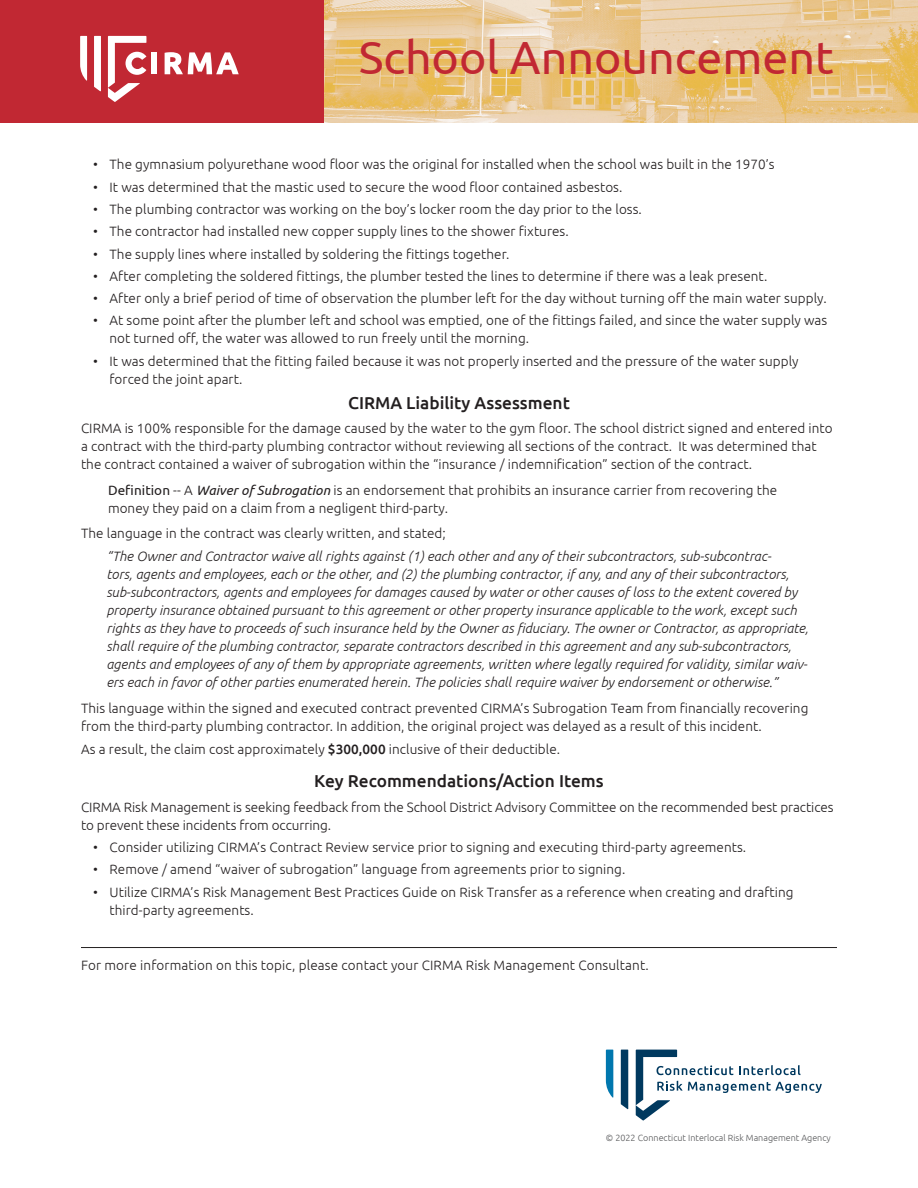
<style>
.page{position:relative;width:918px;height:1188px;background:#fff}
.page>*{position:absolute;margin:0;border:0;box-sizing:border-box;transform-origin:0 0}
.t1{font:46.5px "Ubuntu";color:#c12833}
.t2{font:500 17.25px "Ubuntu";color:#231f20}
.t3{font:300 13.5px/18px "Ubuntu";letter-spacing:.005em;color:#231f20}
.t4{font:italic 300 13.5px/18px "Ubuntu";letter-spacing:.005em;color:#231f20}
.t5{font:300 9px "Ubuntu";color:#57585a}
.s1{font-weight:400}
.s2{font-weight:400;font-style:italic}
.s3{font-weight:500}
</style>
<div class="page">
<img style="left:324px;top:1px;width:594px;height:122px">
<div style="left:0;top:0;width:324px;height:123px;background:#c12833"></div>
<div style="left:151px;top:52px;width:6px;height:22px;background:#fff"></div>
<svg style="left:165px;top:52px;width:74px;height:22px"></svg>
<svg style="left:94px;top:36px;width:7px;height:55px"></svg>
<svg style="left:80px;top:36px;width:7px;height:45px"></svg>
<svg style="left:108px;top:36px;width:38px;height:66px"></svg>
<hr style="left:81px;top:947px;width:756px;height:1px;background:#231f20">
<svg style="left:621px;top:1050px;width:7px;height:59px"></svg>
<svg style="left:606px;top:1050px;width:7px;height:48px"></svg>
<svg style="left:636px;top:1050px;width:186px;height:70px"></svg>
<p class="t1" style="left:359px;top:29px;width:477px">School Announcement</p>
<p class="t3" style="left:93px;top:155px;width:683px">• The gymnasium polyurethane wood floor was the original for installed when the school was built in the 1970’s</p>
<p class="t3" style="left:93px;top:177px;width:531px">• It was determined that the mastic used to secure the wood floor contained asbestos.</p>
<p class="t3" style="left:93px;top:200px;width:550px">• The plumbing contractor was working on the boy’s locker room the day prior to the loss.</p>
<p class="t3" style="left:93px;top:222px;width:477px">• The contractor had installed new copper supply lines to the shower fixtures.</p>
<p class="t3" style="left:93px;top:244px;width:418px">• The supply lines where installed by soldering the fittings together.</p>
<p class="t3" style="left:93px;top:267px;width:676px">• After completing the soldered fittings, the plumber tested the lines to determine if there was a leak present.</p>
<p class="t3" style="left:93px;top:289px;width:735px">• After only a brief period of time of observation the plumber left for the day without turning off the main water supply.</p>
<p class="t3" style="left:110px;top:311px;width:719px;text-indent:-16px">• At some point after the plumber left and school was emptied, one of the fittings failed, and since the water supply was not turned off, the water was allowed to run freely until the morning.</p>
<p class="t3" style="left:110px;top:352px;width:691px;text-indent:-16px">• It was determined that the fitting failed because it was not properly inserted and the pressure of the water supply forced the joint apart.</p>
<p class="t2" style="left:348px;top:392px;width:223px">CIRMA Liability Assessment</p>
<p class="t3" style="left:81px;top:419px;width:753px">CIRMA is 100% responsible for the damage caused by the water to the gym floor. The school district signed and entered into a contract with the third-party plumbing contractor without reviewing all sections of the contract. It was determined that the contract contained a waiver of subrogation within the “insurance / indemnification” section of the contract.</p>
<p class="t3" style="left:108px;top:481px;width:671px"><span class="s1">Definition</span> -- A <span class="s2">Waiver of Subrogation</span> is an endorsement that prohibits an insurance carrier from recovering the money they paid on a claim from a negligent third-party.</p>
<p class="t3" style="left:81px;top:524px;width:366px">The language in the contract was clearly written, and stated;</p>
<p class="t4" style="left:106px;top:547px;width:704px">“The Owner and Contractor waive all rights against (1) each other and any of their subcontractors, sub-subcontrac-<br>tors, agents and employees, each or the other, and (2) the plumbing contractor, if any, and any of their subcontractors, sub-subcontractors, agents and employees for damages caused by water or other causes of loss to the extent covered by property insurance obtained pursuant to this agreement or other property insurance applicable to the work, except such rights as they have to proceeds of such insurance held by the Owner as fiduciary. The owner or Contractor, as appropriate, shall require of the plumbing contractor, separate contractors described in this agreement and any sub-subcontractors, agents and employees of any of them by appropriate agreements, written where legally required for validity, similar waiv&shy;ers each in favor of other parties enumerated herein. The policies shall require waiver by endorsement or otherwise.”</p>
<p class="t3" style="left:81px;top:699px;width:729px">This language within the signed and executed contract prevented CIRMA’s Subrogation Team from financially recovering from the third-party plumbing contractor. In addition, the original project was delayed as a result of this incident.</p>
<p class="t3" style="left:81px;top:740px;width:481px">As a result, the claim cost approximately <span class="s3">$300,000</span> inclusive of their deductible.</p>
<p class="t2" style="left:314px;top:770px;width:291px">Key Recommendations/Action Items</p>
<p class="t3" style="left:81px;top:798px;width:754px">CIRMA Risk Management is seeking feedback from the School District Advisory Committee on the recommended best practices to prevent these incidents from occurring.</p>
<p class="t3" style="left:93px;top:838px;width:655px">• Consider utilizing CIRMA’s Contract Review service prior to signing and executing third-party agreements.</p>
<p class="t3" style="left:93px;top:860px;width:534px">• Remove / amend “waiver of subrogation” language from agreements prior to signing.</p>
<p class="t3" style="left:110px;top:883px;width:686px;text-indent:-16px">• Utilize CIRMA’s Risk Management Best Practices Guide on Risk Transfer as a reference when creating and drafting third-party agreements.</p>
<p class="t3" style="left:81px;top:955px;width:569px">For more information on this topic, please contact your CIRMA Risk Management Consultant.</p>
<p class="t5" style="left:606px;top:1132px;width:226px">© 2022 Connecticut Interlocal Risk Management Agency</p>
</div>
